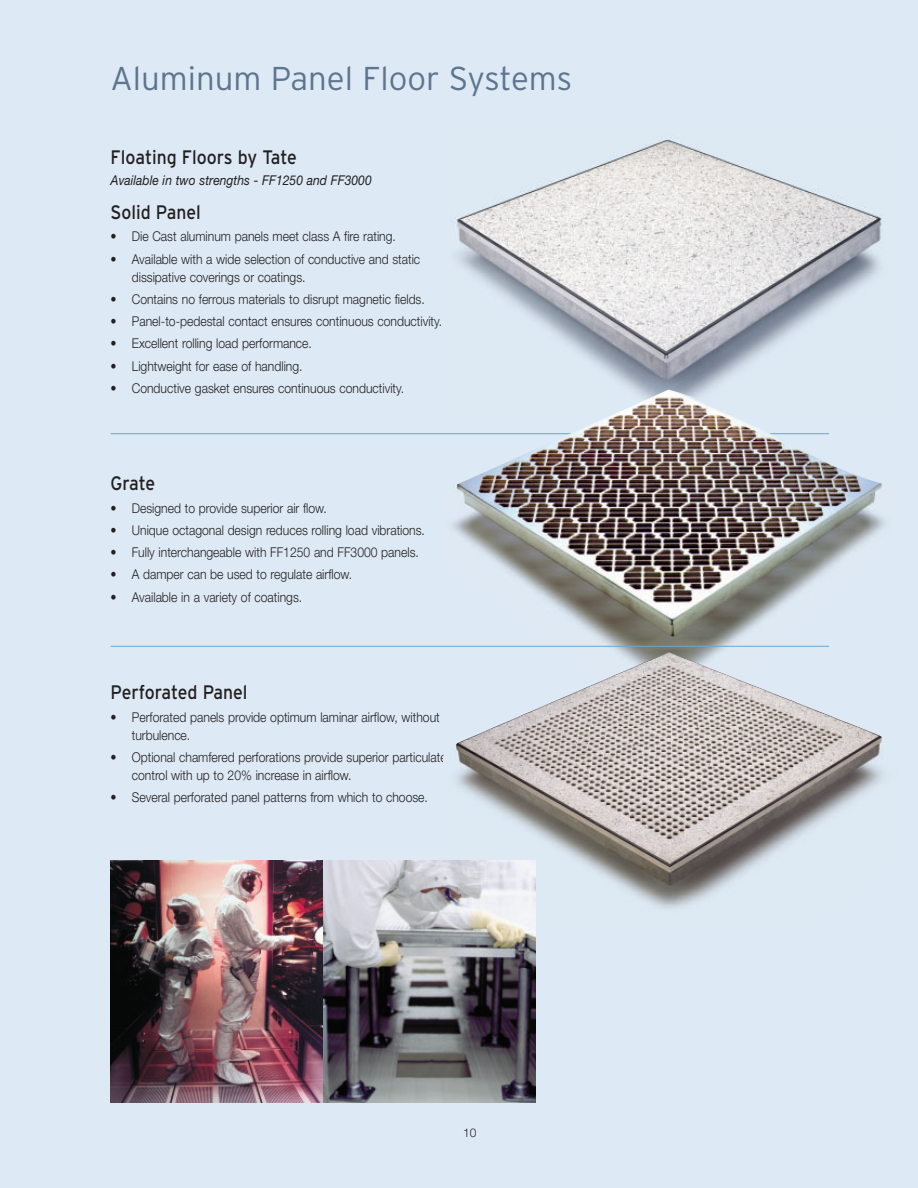
<style>
.page{position:relative;width:918px;height:1188px;background:#dde9f4}
.page>*{position:absolute;margin:0;border:0;box-sizing:border-box;transform-origin:0 0}
.t1{font:300 33px "Interstate";color:#5e758f}
.t2{font:19.5px "Interstate";color:#231f20;scale:.9 1}
.t3{font:300 13.5px/18px "Helvetica Neue";color:#231f20;scale:.9 1}
.t4{font:italic 13.5px "Helvetica Neue";color:#231f20;scale:.9 1}
.t5{font:300 12px "Helvetica Neue";color:#231f20}
</style>
<div class="page">
<img style="left:455px;top:139px;width:429px;height:251px">
<hr style="left:111px;top:433px;width:718px;height:1px;background:#6da7d0">
<img style="left:111px;top:861px;width:212px;height:242px">
<img style="left:443px;top:390px;width:442px;height:262px">
<img style="left:443px;top:652px;width:440px;height:256px">
<svg style="left:323px;top:861px;width:213px;height:242px;background:#858589"></svg>
<hr style="left:111px;top:646px;width:718px;height:1px;background:#6da7d0">
<h1 class="t1" style="left:111px;top:66px;width:463px">Aluminum Panel Floor Systems</h1>
<h2 class="t2" style="left:111px;top:150px;width:209px">Floating Floors by Tate</h2>
<p class="t4" style="left:111px;top:176px;width:292px">Available in two strengths - FF1250 and FF3000</p>
<h2 class="t2" style="left:111px;top:205px;width:102px">Solid Panel</h2>
<p class="t3" style="left:111px;top:229px;width:319px">• Die Cast aluminum panels meet class A fire rating.</p>
<p class="t3" style="left:132px;top:251px;width:322px;text-indent:-21px">• Available with a wide selection of conductive and static dissipative coverings or coatings.</p>
<p class="t3" style="left:111px;top:291px;width:351px">• Contains no ferrous materials to disrupt magnetic fields.</p>
<p class="t3" style="left:111px;top:314px;width:370px">• Panel-to-pedestal contact ensures continuous conductivity.</p>
<p class="t3" style="left:111px;top:336px;width:225px">• Excellent rolling load performance.</p>
<p class="t3" style="left:111px;top:358px;width:215px">• Lightweight for ease of handling.</p>
<p class="t3" style="left:111px;top:380px;width:328px">• Conductive gasket ensures continuous conductivity.</p>
<h2 class="t2" style="left:111px;top:476px;width:51px">Grate</h2>
<p class="t3" style="left:111px;top:500px;width:242px">• Designed to provide superior air flow.</p>
<p class="t3" style="left:111px;top:522px;width:351px">• Unique octagonal design reduces rolling load vibrations.</p>
<p class="t3" style="left:111px;top:545px;width:344px">• Fully interchangeable with FF1250 and FF3000 panels.</p>
<p class="t3" style="left:111px;top:567px;width:270px">• A damper can be used to regulate airflow.</p>
<p class="t3" style="left:111px;top:589px;width:214px">• Available in a variety of coatings.</p>
<h2 class="t2" style="left:111px;top:685px;width:154px">Perforated Panel</h2>
<p class="t3" style="left:132px;top:709px;width:344px;text-indent:-21px">• Perforated panels provide optimum laminar airflow, without turbulence.</p>
<p class="t3" style="left:132px;top:749px;width:351px;text-indent:-21px">• Optional chamfered perforations provide superior particulate control with up to 20% increase in airflow.</p>
<p class="t3" style="left:111px;top:789px;width:354px">• Several perforated panel patterns from which to choose.</p>
<p class="t5" style="left:463px;top:1128px;width:15px">10</p>
</div>
